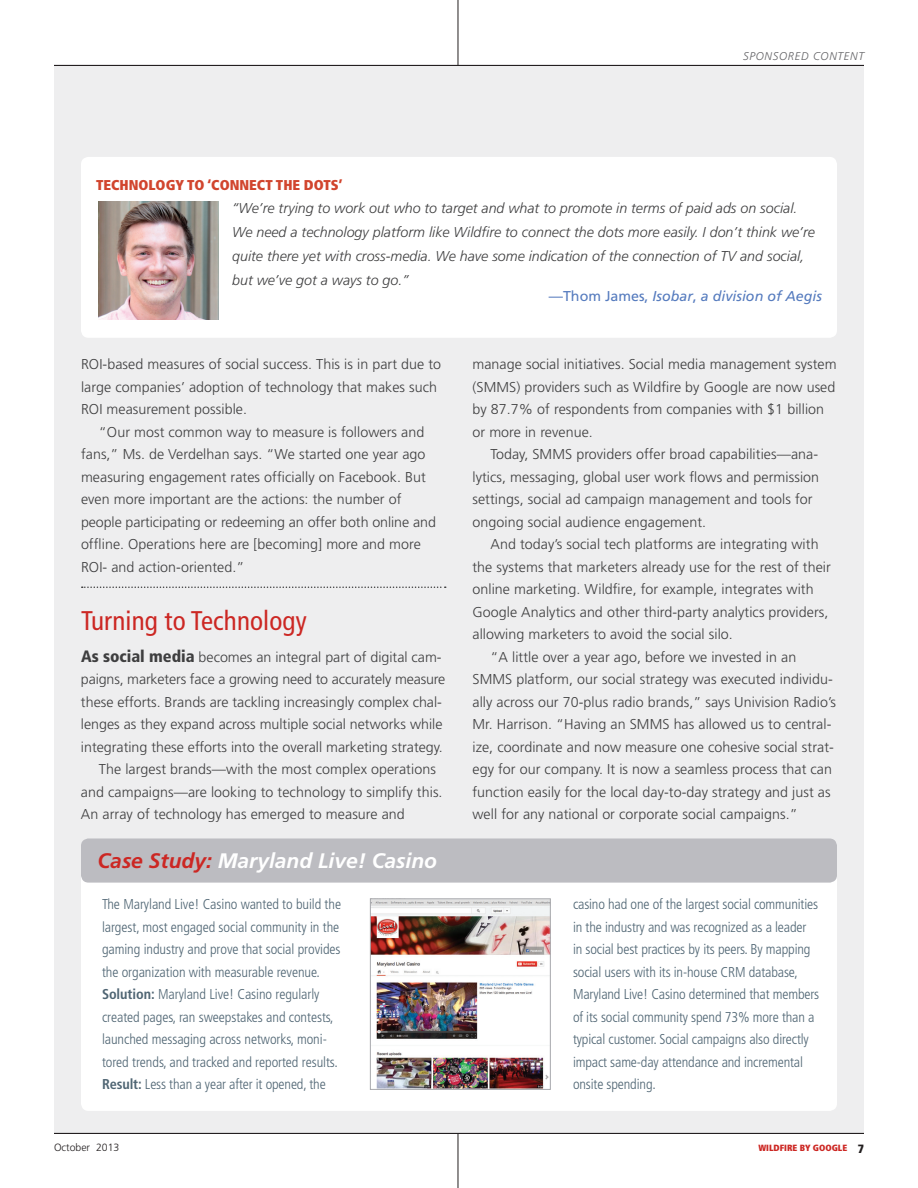
<style>
.page{position:relative;width:918px;height:1188px;background:#fff}
.page>*{position:absolute;margin:0;border:0;box-sizing:border-box;transform-origin:0 0}
.t1{font:condensed 27px "Frutiger";letter-spacing:.005em;color:#cc2723}
.t2{font:italic 700 21px "Frutiger";color:#fff}
.t3{font:300 14.25px/22.5px "Frutiger";letter-spacing:.005em;color:#3e3e3f}
.t4{font:300 condensed 14.25px/22.5px "Frutiger";letter-spacing:-.01em;color:#4f6573}
.t5{font:italic 300 14.25px/24px "Frutiger";color:#3e3e3f}
.t6{font:italic 14.25px "Frutiger";color:#557bbe}
.t7{font:900 condensed 14.25px "Frutiger";color:#d1452e}
.t8{font:italic 300 11.25px "Frutiger";letter-spacing:.06em;color:#636366}
.t9{font:300 10.5px "Frutiger";color:#231f20}
.t10{font:900 condensed 9px "Frutiger";color:#cc2723}
.s1{font-style:normal}
.s2{font-weight:900;font-stretch:condensed;font-size:16.5px}
.s3{color:#cc2723}
.s4{font-weight:700}
.s5{font-size:12px;color:#231f20}
</style>
<div class="page">
<div style="left:54px;top:66px;width:810px;height:1068px;background:#eeeeef"></div>
<svg style="left:82px;top:586px;width:364px;height:2px"></svg>
<hr style="left:458px;top:0;width:1px;height:65px;background:#231f20">
<hr style="left:458px;top:1134px;width:1px;height:54px;background:#231f20">
<hr style="left:54px;top:1133px;width:810px;height:1px;background:#231f20">
<hr style="left:54px;top:65px;width:810px;height:1px;background:#231f20">
<div style="left:81px;top:157px;width:756px;height:181px;background:#fff;border-radius:8px"></div>
<img style="left:98px;top:202px;width:121px;height:118px">
<div style="left:81px;top:862px;width:756px;height:249px;background:#fff;border-radius:8px"></div>
<div style="left:81px;top:838px;width:756px;height:45px;background:#bcbcc1;border-radius:8px"></div>
<img style="left:372px;top:901px;width:177px;height:187px">
<div style="left:370px;top:899px;width:181px;height:191px;border:1px solid #a8a9ad"></div>
<p class="t8" style="left:743px;top:50px;width:122px">SPONSORED CONTENT</p>
<p class="t7" style="left:96px;top:177px;width:248px">TECHNOLOGY TO ‘CONNECT THE DOTS’</p>
<p class="t5" style="left:232px;top:196px;width:584px">“We’re trying to work out who to target and what to promote in terms of paid ads on social.<br>We need a technology platform like Wildfire to connect the dots more easily. I don’t think we’re quite there yet with cross-media. We have some indication of the connection of TV and social, but we’ve got a ways to go.”</p>
<p class="t6" style="left:549px;top:288px;width:275px"><span class="s1">—Thom James,</span> Isobar<span class="s1">,</span> a division of Aegis</p>
<p class="t3" style="left:81px;top:353px;width:362px">ROI-based measures of social success. This is in part due to large companies’ adoption of technology that makes such<br>ROI measurement possible.</p>
<p class="t3" style="left:81px;top:421px;width:356px;text-indent:18px">“Our most common way to measure is followers and fans,” Ms. de Verdelhan says. “We started one year ago measuring engagement rates officially on Facebook. But even more important are the actions: the number of people participating or redeeming an offer both online and offline. Operations here are [becoming] more and more ROI- and action-oriented.”</p>
<h1 class="t1" style="left:81px;top:605px;width:227px">Turning to Technology</h1>
<p class="t3" style="left:81px;top:646px;width:362px"><span class="s2">As social media</span> becomes an integral part of digital cam-</p>
<p class="t3" style="left:81px;top:668px;width:366px">paigns, marketers face a growing need to accurately measure</p>
<p class="t3" style="left:81px;top:691px;width:363px">these efforts. Brands are tackling increasingly complex chal-</p>
<p class="t3" style="left:81px;top:713px;width:363px">lenges as they expand across multiple social networks while</p>
<p class="t3" style="left:81px;top:736px;width:363px">integrating these efforts into the overall marketing strategy.</p>
<p class="t3" style="left:99px;top:758px;width:338px">The largest brands—with the most complex operations</p>
<p class="t3" style="left:81px;top:781px;width:363px">and campaigns—are looking to technology to simplify this.</p>
<p class="t3" style="left:81px;top:803px;width:325px">An array of technology has emerged to measure and</p>
<h2 class="t2" style="left:98px;top:848px;width:341px"><span class="s3">Case Study:</span> Maryland Live! Casino</h2>
<p class="t3" style="left:473px;top:353px;width:366px">manage social initiatives. Social media management system (SMMS) providers such as Wildfire by Google are now used by 87.7% of respondents from companies with $1 billion or more in revenue.</p>
<p class="t3" style="left:473px;top:443px;width:348px;text-indent:18px">Today, SMMS providers offer broad capabilities—ana&shy;lytics, messaging, global user work flows and permission settings, social ad campaign management and tools for ongoing social audience engagement.</p>
<p class="t3" style="left:491px;top:533px;width:330px">And today’s social tech platforms are integrating with</p>
<p class="t3" style="left:473px;top:556px;width:360px">the systems that marketers already use for the rest of their</p>
<p class="t3" style="left:473px;top:578px;width:343px">online marketing. Wildfire, for example, integrates with</p>
<p class="t3" style="left:473px;top:601px;width:357px">Google Analytics and other third-party analytics providers,</p>
<p class="t3" style="left:473px;top:623px;width:262px">allowing marketers to avoid the social silo.</p>
<p class="t3" style="left:491px;top:646px;width:307px">“A little over a year ago, before we invested in an</p>
<p class="t3" style="left:473px;top:668px;width:362px">SMMS platform, our social strategy was executed individu-</p>
<p class="t3" style="left:473px;top:691px;width:365px">ally across our 70-plus radio brands,” says Univision Radio’s</p>
<p class="t3" style="left:473px;top:713px;width:360px">Mr. Harrison. “Having an SMMS has allowed us to central-</p>
<p class="t3" style="left:473px;top:736px;width:363px">ize, coordinate and now measure one cohesive social strat-</p>
<p class="t3" style="left:473px;top:758px;width:361px">egy for our company. It is now a seamless process that can</p>
<p class="t3" style="left:473px;top:781px;width:360px">function easily for the local day-to-day strategy and just as</p>
<p class="t3" style="left:473px;top:803px;width:327px">well for any national or corporate social campaigns.”</p>
<p class="t4" style="left:102px;top:893px;width:241px">The Maryland Live! Casino wanted to build the largest, most engaged social community in the gaming industry and prove that social provides the organization with measurable revenue.<br><span class="s4">Solution:</span> Maryland Live! Casino regularly created pages, ran sweepstakes and contests, launched messaging across networks, moni&shy;tored trends, and tracked and reported results.<br><span class="s4">Result:</span> Less than a year after it opened, the</p>
<p class="t4" style="left:573px;top:893px;width:248px">casino had one of the largest social communities in the industry and was recognized as a leader in social best practices by its peers. By mapping social users with its in-house CRM database, Maryland Live! Casino determined that members of its social community spend 73% more than a typical customer. Social campaigns also directly impact same-day attendance and incremental onsite spending.</p>
<p class="t9" style="left:54px;top:1141px;width:67px">October 2013</p>
<p class="t10" style="left:758px;top:1143px;width:107px">WILDFIRE BY GOOGLE <span class="s5">7</span></p>
</div>
